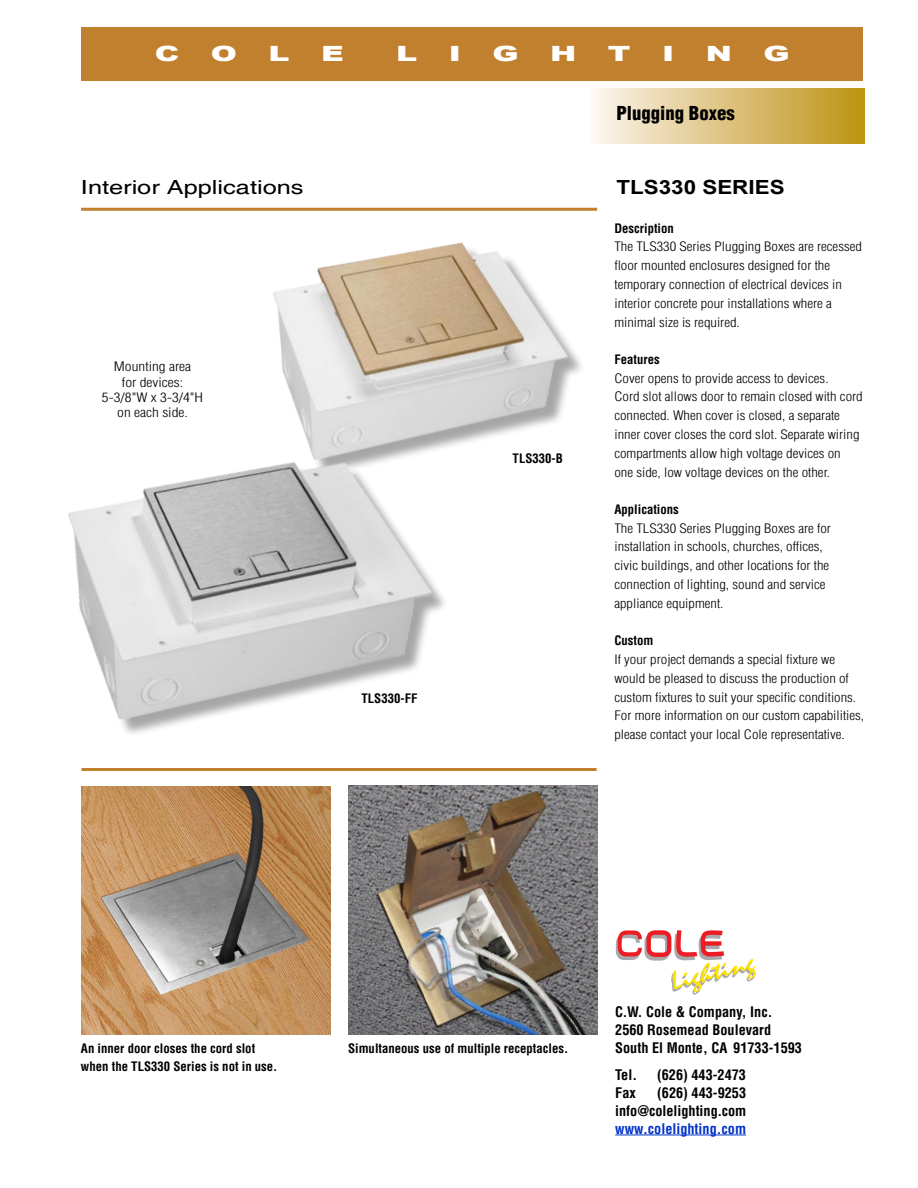
<style>
.page{position:relative;width:918px;height:1188px;background:#fff}
.page>*{position:absolute;margin:0;border:0;box-sizing:border-box;transform-origin:0 0}
.t1{font:900 21px "Arial";color:#fff;scale:1.5 1}
.t2{font:19.5px "Helvetica";color:#000;scale:1.3 1}
.t3{font:700 19.5px "Arial";color:#000;scale:1.15 1}
.t4{font:900 condensed 18.75px "Helvetica";color:#000}
.t5{font:700 condensed 14.25px/18px "Helvetica";color:#000}
.t6{font:700 condensed 14.25px "Helvetica";color:#0032c8}
.t7{font:300 condensed 12.75px/18.8px "Helvetica";color:#000;scale:1.15 1}
.t8{font:700 condensed 12.75px/18.8px "Helvetica";color:#000}
.t9{font:300 condensed 12.75px/15.3px "Helvetica";color:#000;text-align:center;scale:1.2 1}
</style>
<div class="page">
<img style="left:273px;top:242px;width:308px;height:199px">
<div style="left:81px;top:27px;width:781px;height:53px;background:#c1802e"></div>
<div style="left:586px;top:88px;width:278px;height:55px;background:linear-gradient(to right,#fef7f4,#be9213)"></div>
<hr style="left:81px;top:208px;width:516px;height:3px;background:#c1802e">
<hr style="left:81px;top:768px;width:516px;height:3px;background:#c1802e">
<div style="left:70px;top:455px;width:495px;height:378px;background:#fff"></div>
<img style="left:68px;top:415px;width:403px;height:355px">
<img style="left:81px;top:786px;width:249px;height:248px">
<img style="left:348px;top:786px;width:250px;height:248px">
<hr style="left:615px;top:1135px;width:131px;height:1px;background:#0032c8">
<svg style="left:615px;top:930px;width:142px;height:65px"></svg>
<h1 class="t1" style="left:155px;top:38px;width:18px">C</h1>
<h1 class="t1" style="left:211px;top:38px;width:19px">O</h1>
<h1 class="t1" style="left:269px;top:38px;width:16px">L</h1>
<h1 class="t1" style="left:321px;top:38px;width:17px">E</h1>
<h1 class="t1" style="left:396px;top:38px;width:16px">L</h1>
<h1 class="t1" style="left:449px;top:38px;width:10px">I</h1>
<h1 class="t1" style="left:492px;top:38px;width:19px">G</h1>
<h1 class="t1" style="left:550px;top:38px;width:19px">H</h1>
<h1 class="t1" style="left:608px;top:38px;width:17px">T</h1>
<h1 class="t1" style="left:662px;top:38px;width:10px">I</h1>
<h1 class="t1" style="left:706px;top:38px;width:19px">N</h1>
<h1 class="t1" style="left:764px;top:38px;width:19px">G</h1>
<h2 class="t2" style="left:81px;top:176px;width:173px">Interior Applications</h2>
<p class="t9" style="left:102px;top:359px;width:86px">Mounting area<br>for devices:<br>5-3/8"W x 3-3/4"H on each side.</p>
<p class="t8" style="left:361px;top:689px;width:57px">TLS330-FF</p>
<p class="t8" style="left:513px;top:449px;width:52px">TLS330-B</p>
<h3 class="t4" style="left:616px;top:101px;width:120px">Plugging Boxes</h3>
<h2 class="t3" style="left:616px;top:174px;width:148px">TLS330 SERIES</h2>
<p class="t8" style="left:614px;top:219px;width:61px">Description</p>
<p class="t7" style="left:614px;top:237px;width:217px">The TLS330 Series Plugging Boxes are recessed floor mounted enclosures designed for the temporary connection of electrical devices in interior concrete pour installations where a minimal size is required.</p>
<p class="t8" style="left:614px;top:350px;width:47px">Features</p>
<p class="t7" style="left:614px;top:369px;width:217px">Cover opens to provide access to devices.<br>Cord slot allows door to remain closed with cord connected. When cover is closed, a separate inner cover closes the cord slot. Separate wiring compartments allow high voltage devices on<br>one side, low voltage devices on the other.</p>
<p class="t8" style="left:614px;top:500px;width:66px">Applications</p>
<p class="t7" style="left:614px;top:519px;width:190px">The TLS330 Series Plugging Boxes are for installation in schools, churches, offices, civic buildings, and other locations for the connection of lighting, sound and service appliance equipment.</p>
<p class="t8" style="left:614px;top:631px;width:40px">Custom</p>
<p class="t7" style="left:614px;top:650px;width:219px">If your project demands a special fixture we would be pleased to discuss the production of custom fixtures to suit your specific conditions.<br>For more information on our custom capabilities, please contact your local Cole representative.</p>
<p class="t8" style="left:81px;top:1039px;width:198px">An inner door closes the cord slot when the TLS330 Series is not in use.</p>
<p class="t8" style="left:348px;top:1039px;width:222px">Simultaneous use of multiple receptacles.</p>
<p class="t5" style="left:615px;top:1002px;width:188px">C.W. Cole &amp; Company, Inc.<br>2560 Rosemead Boulevard<br>South El Monte, CA 91733-1593</p>
<p class="t5" style="left:615px;top:1065px;width:23px">Tel.</p>
<p class="t5" style="left:657px;top:1065px;width:91px">(626) 443-2473</p>
<p class="t5" style="left:615px;top:1083px;width:22px">Fax</p>
<p class="t5" style="left:615px;top:1083px;width:133px;text-align:right">(626) 443-9253 info@colelighting.com</p>
<p class="t6" style="left:615px;top:1119px;width:132px">www.colelighting.com</p>
</div>
